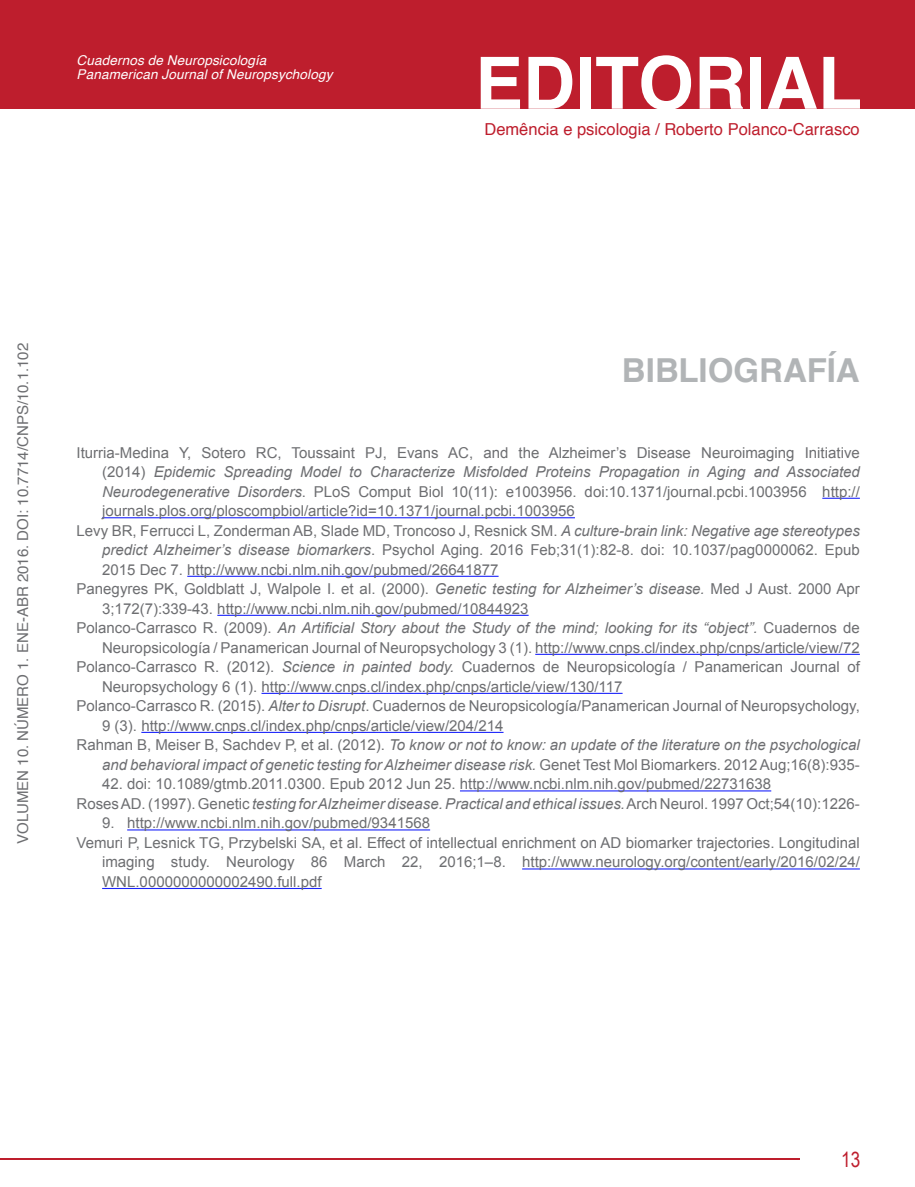
<style>
.page{position:relative;width:915px;height:1187px;background:#fff}
.page>*{position:absolute;margin:0;border:0;box-sizing:border-box;transform-origin:0 0}
.t1{font:700 72px "Helvetica";color:#fff}
.t2{font:700 33px "Helvetica";color:#b1b4b6}
.t3{font:21px "Arial Narrow";color:#be1e2d}
.t4{font:16.5px "Helvetica";color:#be1e2d}
.t5{font:15px/19.5px "Arial";color:#6d6e71}
.t6{font:italic 15px "Arial";color:#6d6e71}
.t7{font:15px "Helvetica";color:#6d6e71}
.t8{font:italic 13.5px/13.5px "Helvetica";letter-spacing:.01em;color:#fff}
.s1{font-style:normal}
.s2{font-style:italic}
</style>
<div class="page">
<div style="left:0;top:0;width:914px;height:109px;background:#be1e2d"></div>
<hr style="left:0;top:1157px;width:799px;height:2px;background:#be1e2d">
<hr style="left:822px;top:497px;width:37px;height:2px;background:#1922fb">
<hr style="left:102px;top:517px;width:472px;height:1px;background:#1922fb">
<hr style="left:187px;top:575px;width:311px;height:2px;background:#1922fb">
<hr style="left:217px;top:614px;width:311px;height:2px;background:#1922fb">
<hr style="left:535px;top:653px;width:324px;height:2px;background:#1922fb">
<hr style="left:261px;top:692px;width:361px;height:2px;background:#1922fb">
<hr style="left:141px;top:731px;width:362px;height:2px;background:#1922fb">
<hr style="left:460px;top:790px;width:311px;height:1px;background:#1922fb">
<hr style="left:127px;top:829px;width:303px;height:1px;background:#1922fb">
<hr style="left:522px;top:868px;width:337px;height:1px;background:#1922fb">
<hr style="left:102px;top:887px;width:219px;height:2px;background:#1922fb">
<p class="t8" style="left:77px;top:54px;width:257px">Cuadernos de Neuropsicología<br>Panamerican Journal of Neuropsychology</p>
<h1 class="t1" style="left:474px;top:25px;width:388px">EDITORIAL</h1>
<p class="t4" style="left:484px;top:116px;width:377px">Demência e psicologia / Roberto Polanco-Carrasco</p>
<p class="t7" style="left:11px;top:844px;width:503px;rotate:-90deg">VOLUMEN 10. NÚMERO 1. ENE-ABR 2016. DOI: 10.7714/CNPS/10.1.102</p>
<h2 class="t2" style="left:621px;top:344px;width:239px">BIBLIOGRAFÍA</h2>
<p class="t5" style="left:77px;top:443px;width:784px">Iturria-Medina Y, Sotero RC, Toussaint PJ, Evans AC, and the Alzheimer’s Disease Neuroimaging Initiative</p>
<p class="t6" style="left:102px;top:462px;width:759px"><span class="s1">(2014)</span> Epidemic Spreading Model to Characterize Misfolded Proteins Propagation in Aging and Associated</p>
<p class="t5" style="left:102px;top:482px;width:759px"><span class="s2">Neurodegenerative Disorders</span>. PLoS Comput Biol 10(11): e1003956. doi:10.1371/journal.pcbi.1003956 http://</p>
<p class="t5" style="left:102px;top:501px;width:474px">journals.plos.org/ploscompbiol/article?id=10.1371/journal.pcbi.1003956</p>
<p class="t5" style="left:77px;top:521px;width:784px">Levy BR, Ferrucci L, Zonderman AB, Slade MD, Troncoso J, Resnick SM. <span class="s2">A culture-brain link: Negative age stereotypes</span></p>
<p class="t5" style="left:102px;top:540px;width:759px"><span class="s2">predict Alzheimer’s disease biomarkers</span>. Psychol Aging. 2016 Feb;31(1):82-8. doi: 10.1037/pag0000062. Epub</p>
<p class="t5" style="left:102px;top:560px;width:398px">2015 Dec 7. http://www.ncbi.nlm.nih.gov/pubmed/26641877</p>
<p class="t5" style="left:77px;top:579px;width:784px">Panegyres PK, Goldblatt J, Walpole I. et al. (2000). <span class="s2">Genetic testing for Alzheimer’s disease.</span> Med J Aust. 2000 Apr</p>
<p class="t5" style="left:102px;top:599px;width:428px">3;172(7):339-43. http://www.ncbi.nlm.nih.gov/pubmed/10844923</p>
<p class="t6" style="left:77px;top:618px;width:784px"><span class="s1">Polanco-Carrasco R. (2009).</span> An Artificial Story about the Study of the mind; looking for its “object”. <span class="s1">Cuadernos de</span></p>
<p class="t5" style="left:102px;top:638px;width:759px">Neuropsicología / Panamerican Journal of Neuropsychology 3 (1). http://www.cnps.cl/index.php/cnps/article/view/72</p>
<p class="t5" style="left:77px;top:657px;width:784px">Polanco-Carrasco R. (2012). <span class="s2">Science in painted body.</span> Cuadernos de Neuropsicología / Panamerican Journal of</p>
<p class="t5" style="left:102px;top:677px;width:521px">Neuropsychology 6 (1). http://www.cnps.cl/index.php/cnps/article/view/130/117</p>
<p class="t5" style="left:77px;top:696px;width:784px">Polanco-Carrasco R. (2015). <span class="s2">Alter to Disrupt</span>. Cuadernos de Neuropsicología/Panamerican Journal of Neuropsychology,</p>
<p class="t5" style="left:102px;top:716px;width:403px">9 (3). http://www.cnps.cl/index.php/cnps/article/view/204/214</p>
<p class="t6" style="left:77px;top:735px;width:784px"><span class="s1">Rahman B, Meiser B, Sachdev P, et al. (2012).</span> To know or not to know: an update of the literature on the psychological</p>
<p class="t6" style="left:102px;top:754px;width:759px">and behavioral impact of genetic testing for Alzheimer disease risk. <span class="s1">Genet Test Mol Biomarkers. 2012 Aug;16(8):935-</span></p>
<p class="t5" style="left:77px;top:774px;width:784px;text-indent:26px">42. doi: 10.1089/gtmb.2011.0300. Epub 2012 Jun 25. http://www.ncbi.nlm.nih.gov/pubmed/22731638<br>Roses AD. (1997). Genetic <span class="s2">testing for Alzheimer disease. Practical and ethical issues.</span> Arch Neurol. 1997 Oct;54(10):1226-</p>
<p class="t5" style="left:102px;top:813px;width:329px">9. http://www.ncbi.nlm.nih.gov/pubmed/9341568</p>
<p class="t5" style="left:77px;top:833px;width:784px">Vemuri P, Lesnick TG, Przybelski SA, et al. Effect of intellectual enrichment on AD biomarker trajectories. Longitudinal</p>
<p class="t5" style="left:102px;top:852px;width:759px">imaging study. Neurology 86 March 22, 2016;1–8. http://www.neurology.org/content/early/2016/02/24/</p>
<p class="t5" style="left:102px;top:872px;width:221px">WNL.0000000000002490.full.pdf</p>
<h3 class="t3" style="left:840px;top:1144px;width:21px">13</h3>
</div>
